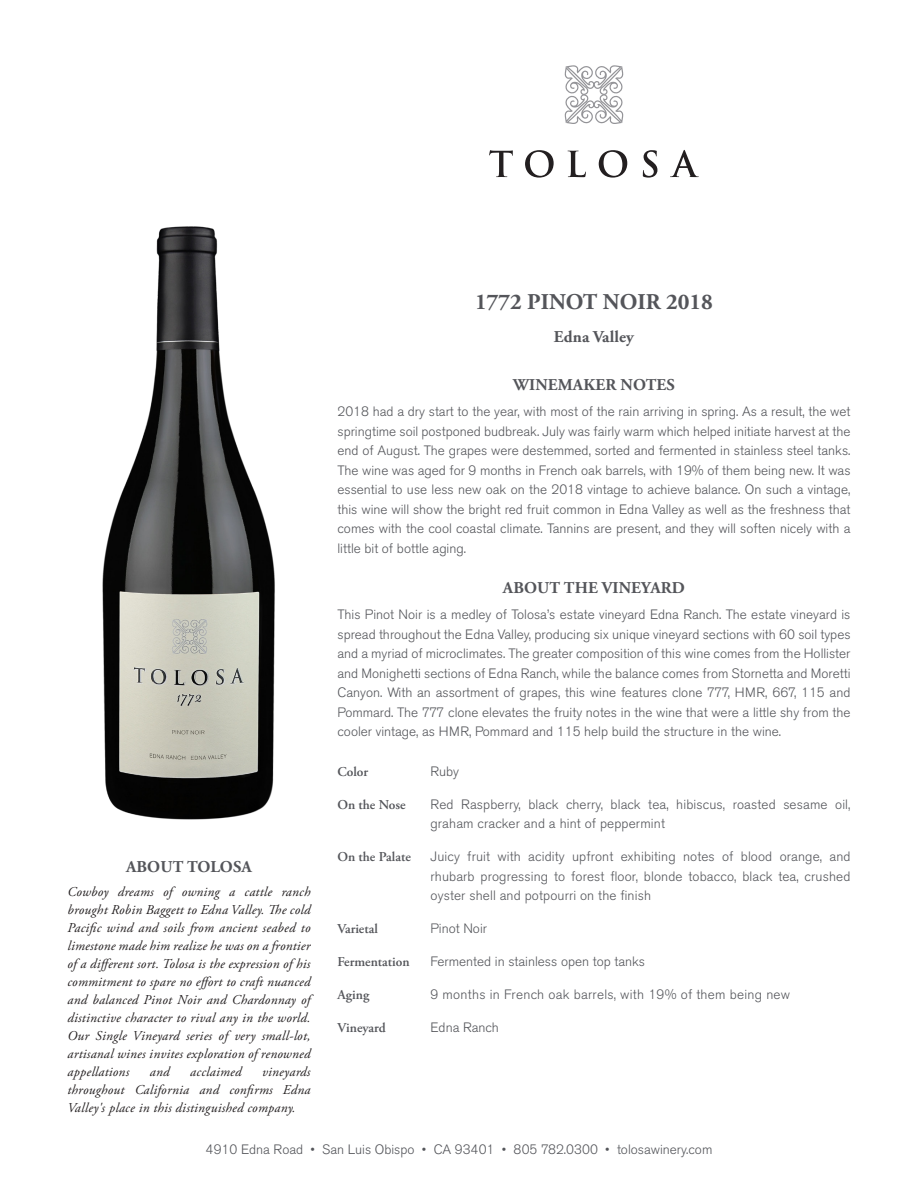
<style>
.page{position:relative;width:918px;height:1188px;background:#fff}
.page>*{position:absolute;margin:0;border:0;box-sizing:border-box;transform-origin:0 0}
.Head_1{font:700 22.5px "Adobe Garamond Pro";color:#54555a}
.Head_2{font:700 16.5px "Adobe Garamond Pro";letter-spacing:.01em;color:#54555a}
.Text_light{font:300 13.5px/19.5px "Akzidenz Grotesk BE";color:#54555a;text-align:justify}
.t1{font:italic 13.5px/18px "Adobe Garamond Pro";letter-spacing:.02em;color:#231f20;text-align:justify}
.Text_light-2{font:600 13.5px "Adobe Garamond Pro";color:#54555a}
.Text_light-3{font:300 13.5px "Akzidenz Grotesk BE";letter-spacing:.02em;color:#54555a}
</style>
<div class="page">
<img style="left:102px;top:226px;width:173px;height:594px">
<svg style="left:489px;top:150px;width:24px;height:27px"></svg>
<svg style="left:525px;top:150px;width:29px;height:28px"></svg>
<svg style="left:568px;top:151px;width:18px;height:26px"></svg>
<svg style="left:599px;top:150px;width:28px;height:28px"></svg>
<svg style="left:643px;top:150px;width:14px;height:28px"></svg>
<svg style="left:670px;top:150px;width:29px;height:27px"></svg>
<svg style="left:564px;top:65px;width:60px;height:59px"></svg>
<p class="Head_2" style="left:126px;top:857px;width:127px">ABOUT TOLOSA</p>
<p class="t1" style="left:68px;top:883px;width:245px">Cowboy dreams of owning a cattle ranch brought Robin Baggett to Edna Valley. The cold Pacific wind and soils from ancient seabed to limestone made him realize he was on a frontier of a different sort. Tolosa is the expression of his commitment to spare no effort to craft nuanced and balanced Pinot Noir and Chardonnay of distinctive character to rival any in the world.<br>Our Single Vineyard series of very small-lot, artisanal wines invites exploration of renowned appellations</p>
<p class="t1" style="left:68px;top:1063px;width:245px;text-indent:195px">vineyards throughout California and confirms Edna Valley's place in this distinguished company.</p>
<p class="t1" style="left:150px;top:1063px;width:21px">and</p>
<p class="t1" style="left:190px;top:1063px;width:53px">acclaimed</p>
<p class="Head_1" style="left:475px;top:288px;width:239px">1772 PINOT NOIR 2018</p>
<p class="Head_2" style="left:554px;top:327px;width:82px">Edna Valley</p>
<p class="Head_2" style="left:513px;top:375px;width:163px">WINEMAKER NOTES</p>
<p class="Text_light" style="left:338px;top:402px;width:515px">2018 had a dry start to the year, with most of the rain arriving in spring. As a result, the wet springtime soil postponed budbreak. July was fairly warm which helped initiate harvest at the end of August. The grapes were destemmed, sorted and fermented in stainless steel tanks.<br>The wine was aged for 9 months in French oak barrels, with 19% of them being new. It was essential to use less new oak on the 2018 vintage to achieve balance. On such a vintage, this wine will show the bright red fruit common in Edna Valley as well as the freshness that comes with the cool coastal climate. Tannins are present, and they will soften nicely with a little bit of bottle aging.</p>
<p class="Head_2" style="left:503px;top:578px;width:184px">ABOUT THE VINEYARD</p>
<p class="Text_light" style="left:338px;top:605px;width:515px">This Pinot Noir is a medley of Tolosa’s estate vineyard Edna Ranch. The estate vineyard is spread throughout the Edna Valley, producing six unique vineyard sections with 60 soil types and a myriad of microclimates. The greater composition of this wine comes from the Hollister and Monighetti sections of Edna Ranch, while the balance comes from Stornetta and Moretti Canyon. With an assortment of grapes, this wine features clone 777, HMR, 667, 115 and Pommard. The 777 clone elevates the fruity notes in the wine that were a little shy from the cooler vintage, as HMR, Pommard and 115 help build the structure in the wine.</p>
<p class="Text_light-2" style="left:338px;top:764px;width:32px">Color</p>
<p class="Text_light" style="left:431px;top:762px;width:30px">Ruby</p>
<p class="Text_light-2" style="left:338px;top:797px;width:70px">On the Nose</p>
<p class="Text_light" style="left:430px;top:795px;width:422px">Red Raspberry, black cherry, black tea, hibiscus, roasted sesame oil, graham cracker and a hint of peppermint</p>
<p class="Text_light-2" style="left:338px;top:849px;width:75px">On the Palate</p>
<p class="Text_light" style="left:430px;top:847px;width:422px">Juicy fruit with acidity upfront exhibiting notes of blood orange, and rhubarb progressing to forest floor, blonde tobacco, black tea, crushed oyster shell and potpourri on the finish</p>
<p class="Text_light-2" style="left:338px;top:921px;width:42px">Varietal</p>
<p class="Text_light" style="left:431px;top:919px;width:58px">Pinot Noir</p>
<p class="Text_light-2" style="left:338px;top:954px;width:74px">Fermentation</p>
<p class="Text_light" style="left:431px;top:952px;width:216px">Fermented in stainless open top tanks</p>
<p class="Text_light-2" style="left:338px;top:987px;width:33px">Aging</p>
<p class="Text_light-3" style="left:431px;top:987px;width:361px">9 months in French oak barrels, with 19% of them being new</p>
<p class="Text_light-2" style="left:338px;top:1020px;width:50px">Vineyard</p>
<p class="Text_light" style="left:431px;top:1018px;width:70px">Edna Ranch</p>
<p class="Text_light" style="left:206px;top:1140px;width:508px">4910 Edna Road • San Luis Obispo • CA 93401 • 805 782.0300 • tolosawinery.com</p>
</div>
